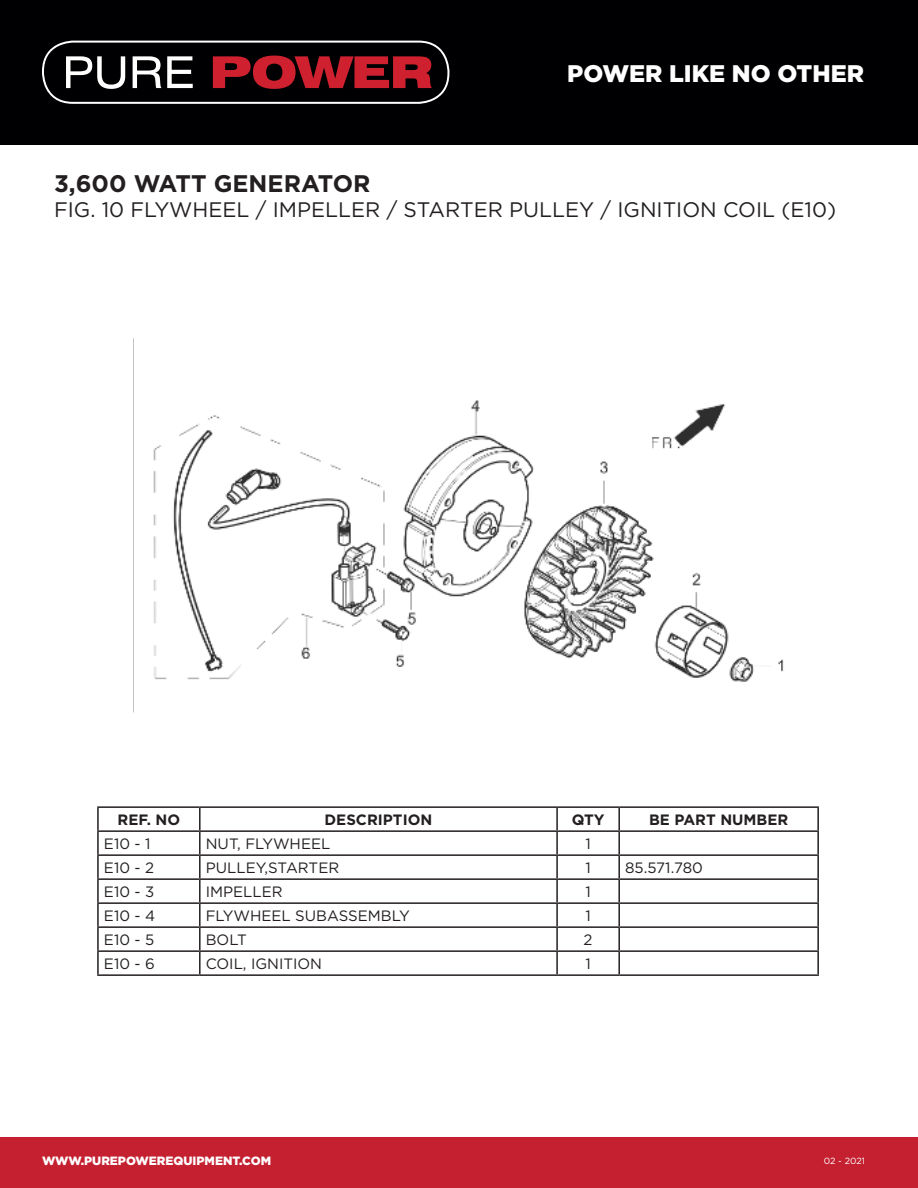
<style>
.page{position:relative;width:918px;height:1188px;background:#fff}
.page>*{position:absolute;margin:0;border:0;box-sizing:border-box;transform-origin:0 0}
.t1{font:700 24px "Gotham";color:#231f20}
.t2{font:900 24px "Gotham";color:#fff}
.t3{font:21px "Gotham";color:#231f20}
.t4{font:15px "Gotham";color:#231f20}
.t5{font:700 15px "Gotham";color:#231f20}
.t6{font:900 12px "Gotham";color:#fff}
.t7{font:9px "Gotham";letter-spacing:-.005em;color:#fff}
</style>
<div class="page">
<div style="left:0;top:0;width:918px;height:144px;background:#000002"></div>
<div style="left:0;top:1138px;width:918px;height:50px;background:#c42030"></div>
<svg style="left:42px;top:41px;width:407px;height:63px"></svg>
<hr style="left:97px;top:806px;width:103px;height:2px;background:#231f20">
<hr style="left:97px;top:808px;width:2px;height:22px;background:#231f20">
<hr style="left:200px;top:806px;width:357px;height:2px;background:#231f20">
<hr style="left:199px;top:808px;width:2px;height:22px;background:#231f20">
<hr style="left:557px;top:806px;width:62px;height:2px;background:#231f20">
<hr style="left:556px;top:808px;width:2px;height:22px;background:#231f20">
<hr style="left:619px;top:806px;width:200px;height:2px;background:#231f20">
<hr style="left:618px;top:808px;width:2px;height:22px;background:#231f20">
<hr style="left:817px;top:808px;width:2px;height:22px;background:#231f20">
<hr style="left:97px;top:830px;width:103px;height:2px;background:#231f20">
<hr style="left:97px;top:832px;width:2px;height:22px;background:#231f20">
<hr style="left:200px;top:830px;width:357px;height:2px;background:#231f20">
<hr style="left:199px;top:832px;width:2px;height:22px;background:#231f20">
<hr style="left:557px;top:830px;width:62px;height:2px;background:#231f20">
<hr style="left:556px;top:832px;width:2px;height:22px;background:#231f20">
<hr style="left:619px;top:830px;width:200px;height:2px;background:#231f20">
<hr style="left:618px;top:832px;width:2px;height:22px;background:#231f20">
<hr style="left:817px;top:832px;width:2px;height:22px;background:#231f20">
<hr style="left:97px;top:854px;width:103px;height:2px;background:#231f20">
<hr style="left:97px;top:856px;width:2px;height:22px;background:#231f20">
<hr style="left:200px;top:854px;width:357px;height:2px;background:#231f20">
<hr style="left:199px;top:856px;width:2px;height:22px;background:#231f20">
<hr style="left:557px;top:854px;width:62px;height:2px;background:#231f20">
<hr style="left:556px;top:856px;width:2px;height:22px;background:#231f20">
<hr style="left:619px;top:854px;width:200px;height:2px;background:#231f20">
<hr style="left:618px;top:856px;width:2px;height:22px;background:#231f20">
<hr style="left:817px;top:856px;width:2px;height:22px;background:#231f20">
<hr style="left:97px;top:878px;width:103px;height:2px;background:#231f20">
<hr style="left:97px;top:880px;width:2px;height:22px;background:#231f20">
<hr style="left:200px;top:878px;width:357px;height:2px;background:#231f20">
<hr style="left:199px;top:880px;width:2px;height:22px;background:#231f20">
<hr style="left:557px;top:878px;width:62px;height:2px;background:#231f20">
<hr style="left:556px;top:880px;width:2px;height:22px;background:#231f20">
<hr style="left:619px;top:878px;width:200px;height:2px;background:#231f20">
<hr style="left:618px;top:880px;width:2px;height:22px;background:#231f20">
<hr style="left:817px;top:880px;width:2px;height:22px;background:#231f20">
<hr style="left:97px;top:902px;width:103px;height:2px;background:#231f20">
<hr style="left:97px;top:904px;width:2px;height:22px;background:#231f20">
<hr style="left:200px;top:902px;width:357px;height:2px;background:#231f20">
<hr style="left:199px;top:904px;width:2px;height:22px;background:#231f20">
<hr style="left:557px;top:902px;width:62px;height:2px;background:#231f20">
<hr style="left:556px;top:904px;width:2px;height:22px;background:#231f20">
<hr style="left:619px;top:902px;width:200px;height:2px;background:#231f20">
<hr style="left:618px;top:904px;width:2px;height:22px;background:#231f20">
<hr style="left:817px;top:904px;width:2px;height:22px;background:#231f20">
<hr style="left:97px;top:926px;width:103px;height:2px;background:#231f20">
<hr style="left:97px;top:928px;width:2px;height:22px;background:#231f20">
<hr style="left:200px;top:926px;width:357px;height:2px;background:#231f20">
<hr style="left:199px;top:928px;width:2px;height:22px;background:#231f20">
<hr style="left:557px;top:926px;width:62px;height:2px;background:#231f20">
<hr style="left:556px;top:928px;width:2px;height:22px;background:#231f20">
<hr style="left:619px;top:926px;width:200px;height:2px;background:#231f20">
<hr style="left:618px;top:928px;width:2px;height:22px;background:#231f20">
<hr style="left:817px;top:928px;width:2px;height:22px;background:#231f20">
<hr style="left:97px;top:950px;width:103px;height:2px;background:#231f20">
<hr style="left:97px;top:952px;width:2px;height:22px;background:#231f20">
<hr style="left:200px;top:950px;width:357px;height:2px;background:#231f20">
<hr style="left:199px;top:952px;width:2px;height:22px;background:#231f20">
<hr style="left:557px;top:950px;width:62px;height:2px;background:#231f20">
<hr style="left:556px;top:952px;width:2px;height:22px;background:#231f20">
<hr style="left:619px;top:950px;width:200px;height:2px;background:#231f20">
<hr style="left:618px;top:952px;width:2px;height:22px;background:#231f20">
<hr style="left:817px;top:952px;width:2px;height:22px;background:#231f20">
<hr style="left:97px;top:974px;width:103px;height:2px;background:#231f20">
<hr style="left:200px;top:974px;width:357px;height:2px;background:#231f20">
<hr style="left:557px;top:974px;width:62px;height:2px;background:#231f20">
<hr style="left:619px;top:974px;width:200px;height:2px;background:#231f20">
<img style="left:133px;top:338px;width:651px;height:375px">
<h1 class="t2" style="left:567px;top:57px;width:298px">POWER LIKE NO OTHER</h1>
<h1 class="t1" style="left:54px;top:167px;width:318px">3,600 WATT GENERATOR</h1>
<p class="t3" style="left:54px;top:197px;width:784px">FIG. 10 FLYWHEEL / IMPELLER / STARTER PULLEY / IGNITION COIL (E10)</p>
<p class="t5" style="left:118px;top:810px;width:64px">REF. NO</p>
<p class="t5" style="left:325px;top:810px;width:109px">DESCRIPTION</p>
<p class="t5" style="left:572px;top:810px;width:34px">QTY</p>
<p class="t5" style="left:649px;top:810px;width:141px">BE PART NUMBER</p>
<p class="t4" style="left:104px;top:834px;width:48px">E10 - 1</p>
<p class="t4" style="left:206px;top:834px;width:126px">NUT, FLYWHEEL</p>
<p class="t4" style="left:585px;top:834px;width:7px">1</p>
<p class="t4" style="left:104px;top:858px;width:52px">E10 - 2</p>
<p class="t4" style="left:206px;top:858px;width:135px">PULLEY,STARTER</p>
<p class="t4" style="left:585px;top:858px;width:7px">1</p>
<p class="t4" style="left:625px;top:858px;width:79px">85.571.780</p>
<p class="t4" style="left:104px;top:882px;width:52px">E10 - 3</p>
<p class="t4" style="left:206px;top:882px;width:78px">IMPELLER</p>
<p class="t4" style="left:585px;top:882px;width:7px">1</p>
<p class="t4" style="left:104px;top:906px;width:53px">E10 - 4</p>
<p class="t4" style="left:206px;top:906px;width:205px">FLYWHEEL SUBASSEMBLY</p>
<p class="t4" style="left:585px;top:906px;width:7px">1</p>
<p class="t4" style="left:104px;top:930px;width:52px">E10 - 5</p>
<p class="t4" style="left:206px;top:930px;width:43px">BOLT</p>
<p class="t4" style="left:584px;top:930px;width:10px">2</p>
<p class="t4" style="left:104px;top:954px;width:52px">E10 - 6</p>
<p class="t4" style="left:206px;top:954px;width:118px">COIL, IGNITION</p>
<p class="t4" style="left:585px;top:954px;width:7px">1</p>
<p class="t6" style="left:42px;top:1152px;width:231px">WWW.PUREPOWEREQUIPMENT.COM</p>
<p class="t7" style="left:824px;top:1155px;width:43px">02 - 2021</p>
</div>
